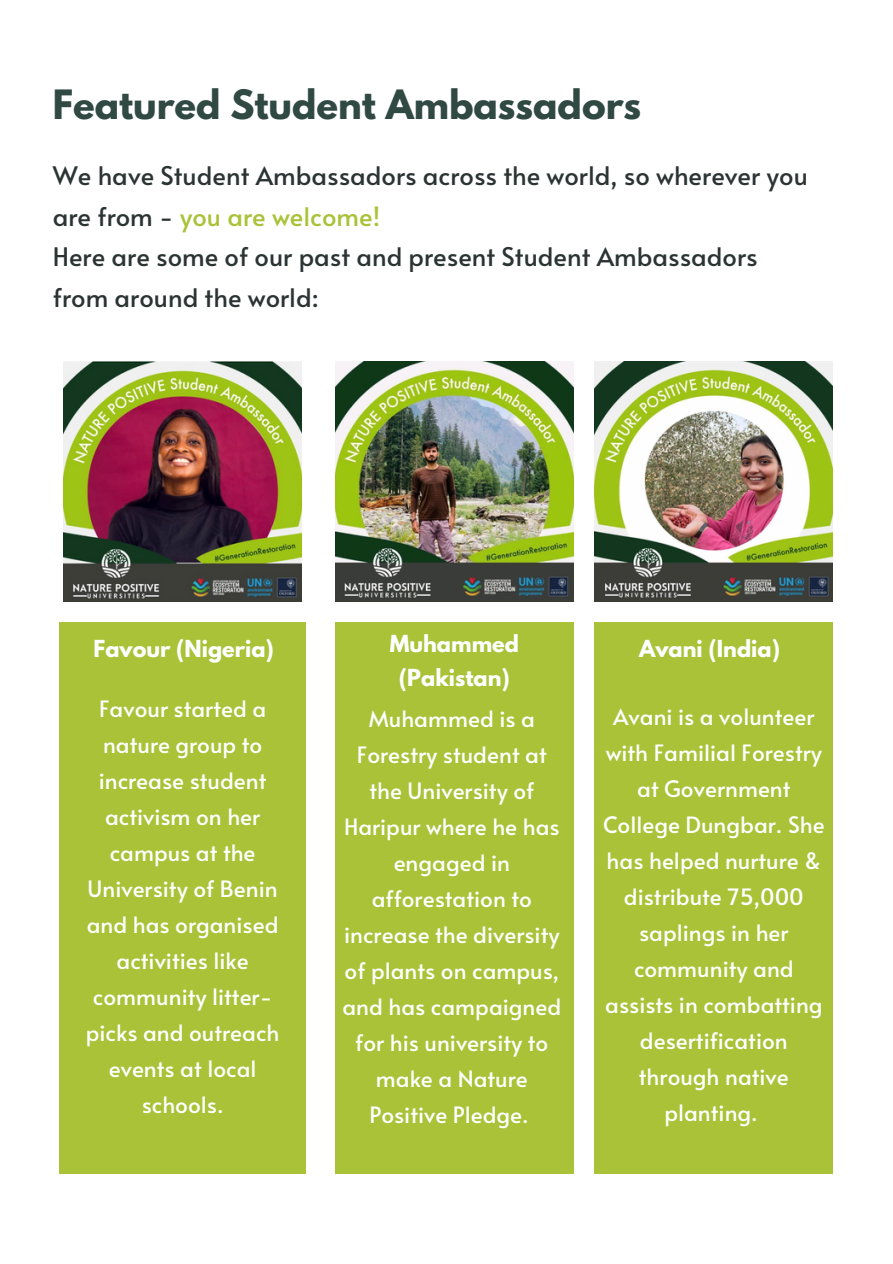
<style>
.page{position:relative;width:893px;height:1264px;background:#fff}
.page>*{position:absolute;margin:0;border:0;box-sizing:border-box;transform-origin:0 0}
.t1{font:700 35.85px "League Spartan";color:#304942}
.t2{font:25.5px/40.5px "Alata";color:#2c3333}
.t3{font:22.5px/36px "Alata";color:#fff;text-align:center}
.t4{font:700 20.85px/33.8px "League Spartan";color:#fff;text-align:center}
.s1{color:#a9c237}
</style>
<div class="page">
<img style="left:63px;top:362px;width:238px;height:239px">
<img style="left:335px;top:362px;width:238px;height:239px">
<img style="left:594px;top:362px;width:238px;height:239px">
<div style="left:59px;top:622px;width:247px;height:551px;background:#a9c237"></div>
<div style="left:335px;top:622px;width:238px;height:551px;background:#a9c237"></div>
<div style="left:594px;top:622px;width:239px;height:551px;background:#a9c237"></div>
<p class="t1" style="left:53px;top:86px;width:589px">Featured Student Ambassadors</p>
<p class="t2" style="left:53px;top:154px;width:756px">We have Student Ambassadors across the world, so wherever you are from - <span class="s1">you are welcome!</span></p>
<p class="t2" style="left:53px;top:235px;width:706px">Here are some of our past and present Student Ambassadors from around the world:</p>
<p class="t4" style="left:94px;top:634px;width:182px">Favour (Nigeria)</p>
<p class="t4" style="left:390px;top:629px;width:130px">Muhammed (Pakistan)</p>
<p class="t4" style="left:639px;top:634px;width:142px">Avani (India)</p>
<p class="t3" style="left:86px;top:689px;width:195px">Favour started a nature group to increase student activism on her campus at the<br>University of Benin and has organised activities like community litter&shy;picks and outreach events at local schools.</p>
<p class="t3" style="left:342px;top:700px;width:220px">Muhammed is a<br>Forestry student at the University of<br>Haripur where he has engaged in afforestation to increase the diversity of plants on campus, and has campaigned for his university to make a Nature<br>Positive Pledge.</p>
<p class="t3" style="left:603px;top:697px;width:223px">Avani is a volunteer with Familial Forestry at Government<br>College Dungbar. She has helped nurture &amp; distribute 75,000 saplings in her community and assists in combatting desertification through native planting.</p>
</div>
